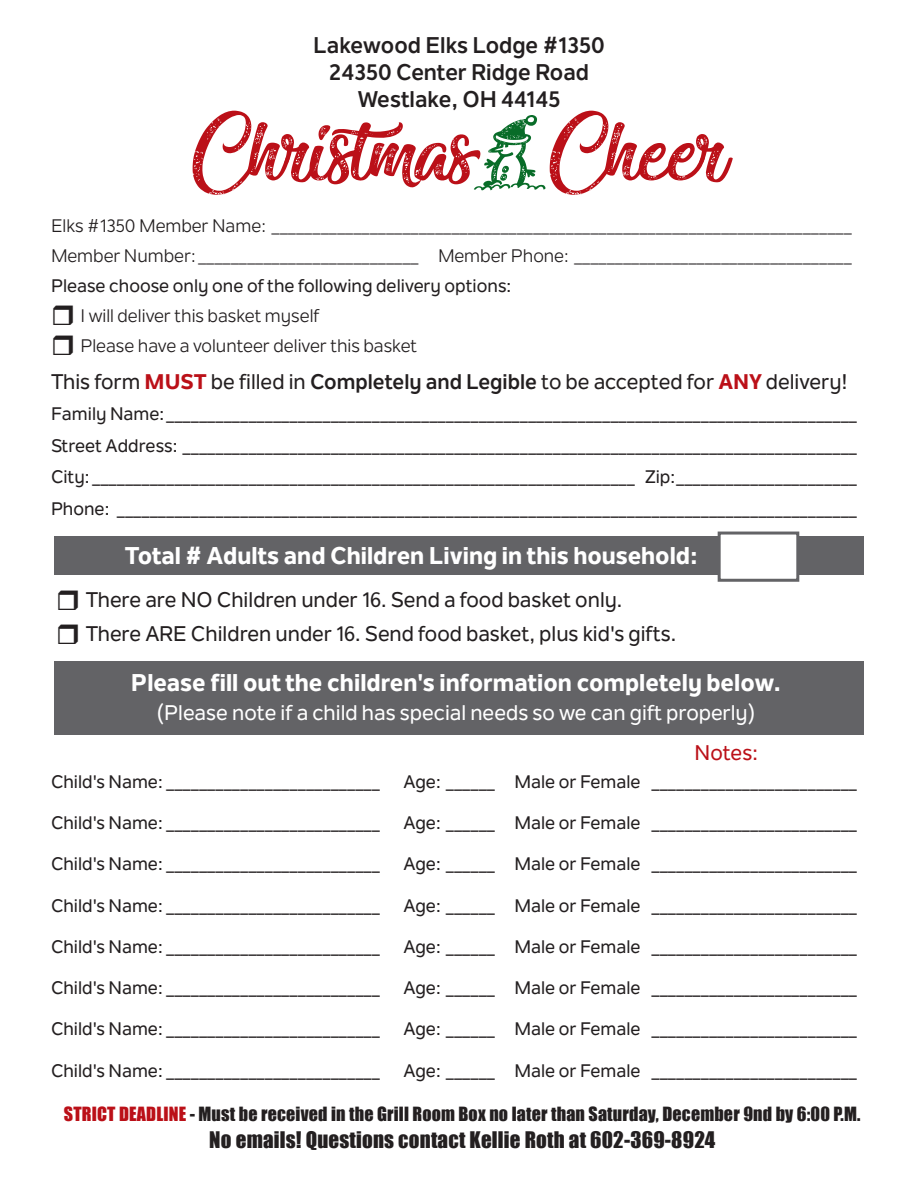
<style>
.page{position:relative;width:918px;height:1188px;background:#fff}
.page>*{position:absolute;margin:0;border:0;box-sizing:border-box;transform-origin:0 0}
.t1{font:114.3px "Miraculous&Christmas";color:#bb1018}
.t2{font:800 24px "Nolan Next";color:#fff}
.t3{font:700 22.5px "Nolan Next";color:#231f20}
.t4{font:500 21px "Nolan Next";color:#231f20}
.t5{font:500 21px "Nolan Next";color:#fff}
.t6{font:21px "Impact";letter-spacing:.01em;color:#231f20}
.t7{font:500 21px "Nolan Next";color:#bb1018}
.t8{font:500 18px/30px "Nolan Next";color:#231f20}
.t9{font:18px "Nolan Next";color:#231f20}
.t10{font:18px "Impact";letter-spacing:.01em;color:#231f20}
.s1{color:#086c28}
.s2{font-weight:400}
.s3{font-weight:800;color:#bb1018}
.s4{font-weight:700}
.s5{color:#bb1018}
</style>
<div class="page">
<div style="left:54px;top:536px;width:810px;height:39px;background:#636366"></div>
<div style="left:54px;top:661px;width:810px;height:74px;background:#636366"></div>
<div style="left:718px;top:532px;width:81px;height:50px;background:#fff;border:3px solid #636366"></div>
<p class="t3" style="left:313px;top:31px;width:293px">Lakewood Elks Lodge #1350</p>
<p class="t3" style="left:329px;top:58px;width:262px">24350 Center Ridge Road</p>
<p class="t3" style="left:358px;top:85px;width:204px">Westlake, OH 44145</p>
<p class="t1" style="left:191px;top:92px;width:538px">Christmas<span class="s1">&amp;</span>Cheer</p>
<p class="t9" style="left:51px;top:215px;width:802px">Elks #1350 Member Name: _______________________________________________________________________</p>
<p class="t9" style="left:51px;top:245px;width:802px">Member Number: ___________________________ Member Phone: __________________________________</p>
<p class="t8" style="left:80px;top:271px;width:432px;text-indent:-29px">Please choose only one of the following delivery options:<br><span class="s2">I will deliver this basket myself</span></p>
<p class="t9" style="left:80px;top:335px;width:338px">Please have a volunteer deliver this basket</p>
<p class="t4" style="left:51px;top:369px;width:798px">This form <span class="s3">MUST</span> be filled in <span class="s4">Completely and Legible</span> to be accepted for <span class="s3">ANY</span> delivery!</p>
<p class="t8" style="left:51px;top:399px;width:808px">Family Name:____________________________________________________________________________________</p>
<p class="t8" style="left:51px;top:431px;width:808px">Street Address: __________________________________________________________________________________</p>
<p class="t8" style="left:51px;top:462px;width:808px">City: __________________________________________________________________ Zip:______________________</p>
<p class="t8" style="left:51px;top:494px;width:808px">Phone: __________________________________________________________________________________________</p>
<p class="t2" style="left:125px;top:540px;width:575px">Total # Adults and Children Living in this household:</p>
<p class="t4" style="left:86px;top:587px;width:538px">There are NO Children under 16. Send a food basket only.</p>
<p class="t4" style="left:86px;top:621px;width:592px">There ARE Children under 16. Send food basket, plus kid's gifts.</p>
<p class="t2" style="left:131px;top:668px;width:652px">Please fill out the children's information completely below.</p>
<p class="t5" style="left:157px;top:700px;width:600px">(Please note if a child has special needs so we can gift properly)</p>
<p class="t7" style="left:695px;top:740px;width:65px">Notes:</p>
<p class="t8" style="left:51px;top:767px;width:331px">Child's Name: __________________________</p>
<p class="t8" style="left:404px;top:767px;width:455px">Age: ______ Male or Female _________________________</p>
<p class="t8" style="left:51px;top:808px;width:331px">Child's Name: __________________________</p>
<p class="t8" style="left:404px;top:808px;width:455px">Age: ______ Male or Female _________________________</p>
<p class="t8" style="left:51px;top:849px;width:331px">Child's Name: __________________________</p>
<p class="t8" style="left:404px;top:849px;width:455px">Age: ______ Male or Female _________________________</p>
<p class="t8" style="left:51px;top:890px;width:331px">Child's Name: __________________________</p>
<p class="t8" style="left:404px;top:890px;width:455px">Age: ______ Male or Female _________________________</p>
<p class="t8" style="left:51px;top:932px;width:331px">Child's Name: __________________________</p>
<p class="t8" style="left:404px;top:932px;width:455px">Age: ______ Male or Female _________________________</p>
<p class="t8" style="left:51px;top:973px;width:331px">Child's Name: __________________________</p>
<p class="t8" style="left:404px;top:973px;width:455px">Age: ______ Male or Female _________________________</p>
<p class="t8" style="left:51px;top:1014px;width:331px">Child's Name: __________________________</p>
<p class="t8" style="left:404px;top:1014px;width:455px">Age: ______ Male or Female _________________________</p>
<p class="t8" style="left:51px;top:1055px;width:331px">Child's Name: __________________________</p>
<p class="t8" style="left:404px;top:1055px;width:455px">Age: ______ Male or Female _________________________</p>
<p class="t10" style="left:64px;top:1100px;width:798px"><span class="s5">STRICT DEADLINE</span> - Must be received in the Grill Room Box no later than Saturday, December 9nd by 6:00 P.M.</p>
<p class="t6" style="left:209px;top:1124px;width:507px">No emails! Questions contact Kellie Roth at 602-369-8924</p>
</div>
